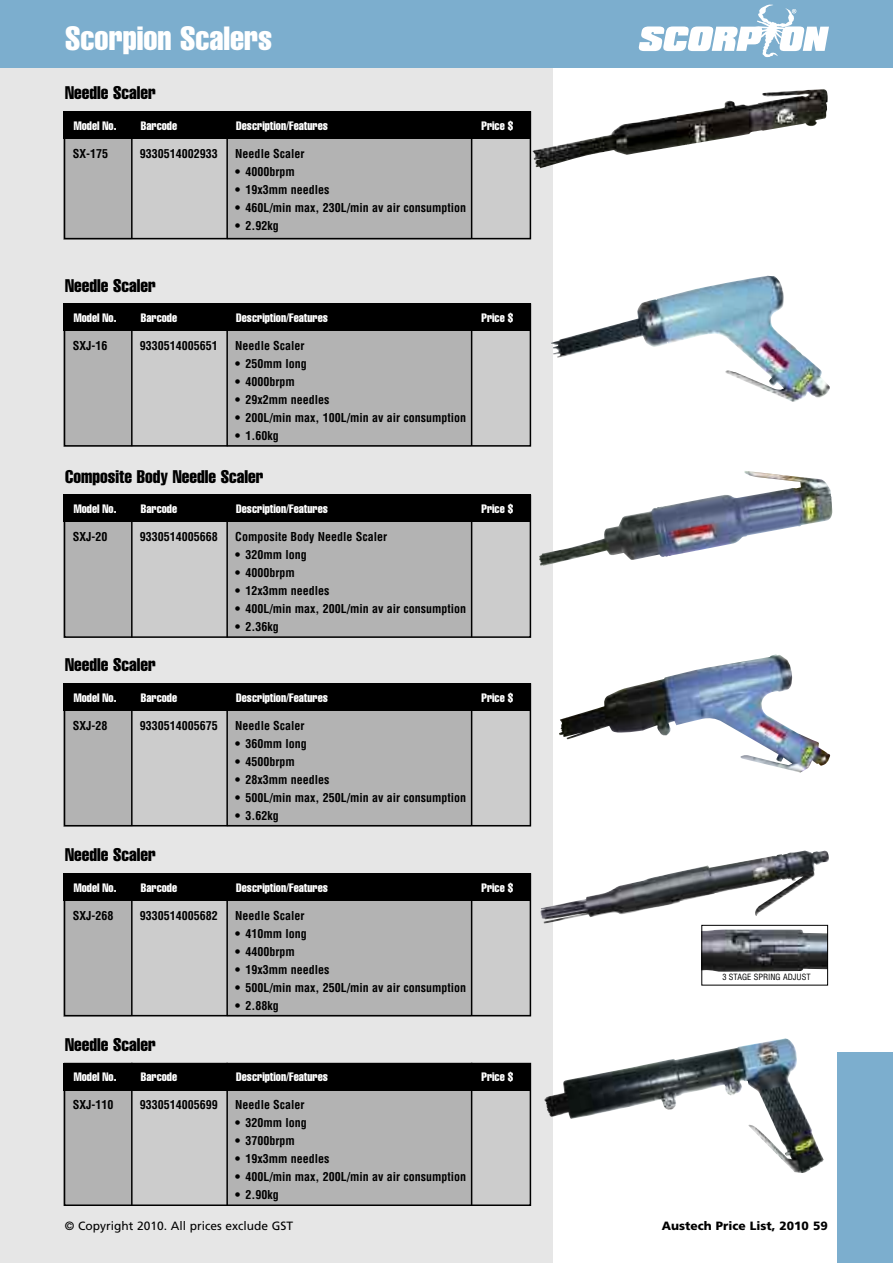
<style>
.page{position:relative;width:893px;height:1263px;background:#fff}
.page>*{position:absolute;margin:0;border:0;box-sizing:border-box;transform-origin:0 0}
.t1{font:extra-condensed 33px "Helvetica";color:#fff}
.t2{font:extra-condensed 18px "Helvetica";color:#000}
.t3{font:700 condensed 12px "Helvetica";color:#000}
.t4{font:extra-condensed 12px "Helvetica";color:#fff}
.t5{font:12px "Frutiger";color:#000}
.t6{font:900 12px "Frutiger";color:#000}
.t7{font:condensed 8.4px "Helvetica";color:#000}
</style>
<div class="page">
<div style="left:0;top:68px;width:552px;height:1195px;background:#e6e6e6"></div>
<div style="left:0;top:0;width:893px;height:68px;background:#7caece"></div>
<img style="left:757px;top:5px;width:37px;height:52px">
<svg style="left:779px;top:26px;width:50px;height:25px"></svg>
<svg style="left:638px;top:26px;width:125px;height:25px"></svg>
<svg style="left:792px;top:9px;width:4px;height:4px"></svg>
<img style="left:551px;top:276px;width:279px;height:126px">
<img style="left:539px;top:471px;width:293px;height:95px">
<img style="left:559px;top:654px;width:271px;height:118px">
<img style="left:540px;top:850px;width:289px;height:73px">
<img style="left:703px;top:929px;width:123px;height:43px">
<div style="left:701px;top:925px;width:127px;height:60px;border:1px solid #000"></div>
<img style="left:544px;top:1038px;width:280px;height:135px">
<div style="left:64px;top:139px;width:68px;height:100px;background:#b3b3b3"></div>
<div style="left:227px;top:139px;width:245px;height:100px;background:#b3b3b3"></div>
<div style="left:132px;top:139px;width:95px;height:100px;background:#ccc"></div>
<div style="left:472px;top:139px;width:59px;height:100px;background:#ccc"></div>
<div style="left:64px;top:111px;width:467px;height:128px;border:2px solid #000"></div>
<div style="left:64px;top:111px;width:467px;height:28px;background:#000"></div>
<hr style="left:131px;top:111px;width:2px;height:128px;background:#000">
<hr style="left:226px;top:111px;width:2px;height:128px;background:#000">
<hr style="left:471px;top:111px;width:1px;height:128px;background:#000">
<div style="left:64px;top:331px;width:68px;height:116px;background:#b3b3b3"></div>
<div style="left:227px;top:331px;width:245px;height:116px;background:#b3b3b3"></div>
<div style="left:132px;top:331px;width:95px;height:116px;background:#ccc"></div>
<div style="left:472px;top:331px;width:59px;height:116px;background:#ccc"></div>
<div style="left:64px;top:303px;width:467px;height:144px;border:2px solid #000"></div>
<div style="left:64px;top:303px;width:467px;height:28px;background:#000"></div>
<hr style="left:131px;top:303px;width:2px;height:143px;background:#000">
<hr style="left:226px;top:303px;width:2px;height:143px;background:#000">
<hr style="left:471px;top:303px;width:1px;height:143px;background:#000">
<div style="left:64px;top:522px;width:68px;height:116px;background:#b3b3b3"></div>
<div style="left:227px;top:522px;width:245px;height:116px;background:#b3b3b3"></div>
<div style="left:132px;top:522px;width:95px;height:116px;background:#ccc"></div>
<div style="left:472px;top:522px;width:59px;height:116px;background:#ccc"></div>
<div style="left:64px;top:495px;width:467px;height:143px;border:2px solid #000"></div>
<div style="left:64px;top:495px;width:467px;height:27px;background:#000"></div>
<hr style="left:131px;top:495px;width:2px;height:142px;background:#000">
<hr style="left:226px;top:495px;width:2px;height:142px;background:#000">
<hr style="left:471px;top:495px;width:1px;height:142px;background:#000">
<div style="left:64px;top:711px;width:68px;height:115px;background:#b3b3b3"></div>
<div style="left:227px;top:711px;width:245px;height:115px;background:#b3b3b3"></div>
<div style="left:132px;top:711px;width:95px;height:115px;background:#ccc"></div>
<div style="left:472px;top:711px;width:59px;height:115px;background:#ccc"></div>
<div style="left:64px;top:683px;width:467px;height:143px;border:2px solid #000"></div>
<div style="left:64px;top:683px;width:467px;height:28px;background:#000"></div>
<hr style="left:131px;top:683px;width:2px;height:143px;background:#000">
<hr style="left:226px;top:683px;width:2px;height:143px;background:#000">
<hr style="left:471px;top:683px;width:1px;height:143px;background:#000">
<div style="left:64px;top:901px;width:68px;height:115px;background:#b3b3b3"></div>
<div style="left:227px;top:901px;width:245px;height:115px;background:#b3b3b3"></div>
<div style="left:132px;top:901px;width:95px;height:115px;background:#ccc"></div>
<div style="left:472px;top:901px;width:59px;height:115px;background:#ccc"></div>
<div style="left:64px;top:873px;width:467px;height:143px;border:2px solid #000"></div>
<div style="left:64px;top:873px;width:467px;height:28px;background:#000"></div>
<hr style="left:131px;top:873px;width:2px;height:143px;background:#000">
<hr style="left:226px;top:873px;width:2px;height:143px;background:#000">
<hr style="left:471px;top:873px;width:1px;height:143px;background:#000">
<div style="left:64px;top:1090px;width:68px;height:116px;background:#b3b3b3"></div>
<div style="left:227px;top:1090px;width:245px;height:116px;background:#b3b3b3"></div>
<div style="left:132px;top:1090px;width:95px;height:116px;background:#ccc"></div>
<div style="left:472px;top:1090px;width:59px;height:116px;background:#ccc"></div>
<div style="left:64px;top:1063px;width:467px;height:143px;border:2px solid #000"></div>
<div style="left:64px;top:1063px;width:467px;height:27px;background:#000"></div>
<hr style="left:131px;top:1063px;width:2px;height:143px;background:#000">
<hr style="left:226px;top:1063px;width:2px;height:143px;background:#000">
<hr style="left:471px;top:1063px;width:1px;height:142px;background:#000">
<img style="left:533px;top:89px;width:295px;height:79px">
<div style="left:838px;top:1052px;width:55px;height:211px;background:#7caece"></div>
<h1 class="t1" style="left:65px;top:27px;width:209px">Scorpion Scalers</h1>
<h2 class="t2" style="left:65px;top:87px;width:92px">Needle Scaler</h2>
<p class="t4" style="left:74px;top:121px;width:44px">Model No.</p>
<p class="t4" style="left:141px;top:121px;width:38px">Barcode</p>
<p class="t4" style="left:236px;top:121px;width:93px">Description/Features</p>
<p class="t4" style="left:481px;top:121px;width:33px">Price $</p>
<p class="t3" style="left:73px;top:147px;width:37px">SX-175</p>
<p class="t3" style="left:140px;top:147px;width:79px">9330514002933</p>
<p class="t3" style="left:235px;top:147px;width:71px">Needle Scaler</p>
<p class="t3" style="left:235px;top:165px;width:61px">• 4000brpm</p>
<p class="t3" style="left:235px;top:183px;width:96px">• 19x3mm needles</p>
<p class="t3" style="left:235px;top:201px;width:232px">• 460L/min max, 230L/min av air consumption</p>
<p class="t3" style="left:235px;top:219px;width:45px">• 2.92kg</p>
<h2 class="t2" style="left:65px;top:279px;width:92px">Needle Scaler</h2>
<p class="t4" style="left:74px;top:313px;width:44px">Model No.</p>
<p class="t4" style="left:141px;top:313px;width:38px">Barcode</p>
<p class="t4" style="left:236px;top:313px;width:93px">Description/Features</p>
<p class="t4" style="left:481px;top:313px;width:33px">Price $</p>
<p class="t3" style="left:73px;top:339px;width:36px">SXJ-16</p>
<p class="t3" style="left:140px;top:339px;width:79px">9330514005651</p>
<p class="t3" style="left:235px;top:339px;width:71px">Needle Scaler</p>
<p class="t3" style="left:235px;top:357px;width:73px">• 250mm long</p>
<p class="t3" style="left:235px;top:375px;width:61px">• 4000brpm</p>
<p class="t3" style="left:235px;top:393px;width:96px">• 29x2mm needles</p>
<p class="t3" style="left:235px;top:411px;width:232px">• 200L/min max, 100L/min av air consumption</p>
<p class="t3" style="left:235px;top:429px;width:45px">• 1.60kg</p>
<h2 class="t2" style="left:65px;top:470px;width:200px">Composite Body Needle Scaler</h2>
<p class="t4" style="left:74px;top:505px;width:44px">Model No.</p>
<p class="t4" style="left:141px;top:505px;width:38px">Barcode</p>
<p class="t4" style="left:236px;top:505px;width:93px">Description/Features</p>
<p class="t4" style="left:481px;top:505px;width:33px">Price $</p>
<p class="t3" style="left:73px;top:530px;width:36px">SXJ-20</p>
<p class="t3" style="left:140px;top:530px;width:79px">9330514005668</p>
<p class="t3" style="left:235px;top:530px;width:153px">Composite Body Needle Scaler</p>
<p class="t3" style="left:235px;top:548px;width:73px">• 320mm long</p>
<p class="t3" style="left:235px;top:566px;width:61px">• 4000brpm</p>
<p class="t3" style="left:235px;top:584px;width:96px">• 12x3mm needles</p>
<p class="t3" style="left:235px;top:602px;width:232px">• 400L/min max, 200L/min av air consumption</p>
<p class="t3" style="left:235px;top:620px;width:45px">• 2.36kg</p>
<h2 class="t2" style="left:65px;top:658px;width:92px">Needle Scaler</h2>
<p class="t4" style="left:74px;top:693px;width:44px">Model No.</p>
<p class="t4" style="left:141px;top:693px;width:38px">Barcode</p>
<p class="t4" style="left:236px;top:693px;width:93px">Description/Features</p>
<p class="t4" style="left:481px;top:693px;width:33px">Price $</p>
<p class="t3" style="left:73px;top:719px;width:36px">SXJ-28</p>
<p class="t3" style="left:140px;top:719px;width:79px">9330514005675</p>
<p class="t3" style="left:235px;top:719px;width:71px">Needle Scaler</p>
<p class="t3" style="left:235px;top:737px;width:73px">• 360mm long</p>
<p class="t3" style="left:235px;top:755px;width:61px">• 4500brpm</p>
<p class="t3" style="left:235px;top:773px;width:96px">• 28x3mm needles</p>
<p class="t3" style="left:235px;top:791px;width:232px">• 500L/min max, 250L/min av air consumption</p>
<p class="t3" style="left:235px;top:809px;width:45px">• 3.62kg</p>
<h2 class="t2" style="left:65px;top:848px;width:92px">Needle Scaler</h2>
<p class="t4" style="left:74px;top:883px;width:44px">Model No.</p>
<p class="t4" style="left:141px;top:883px;width:38px">Barcode</p>
<p class="t4" style="left:236px;top:883px;width:93px">Description/Features</p>
<p class="t4" style="left:481px;top:883px;width:33px">Price $</p>
<p class="t3" style="left:73px;top:909px;width:42px">SXJ-268</p>
<p class="t3" style="left:140px;top:909px;width:80px">9330514005682</p>
<p class="t3" style="left:235px;top:909px;width:71px">Needle Scaler</p>
<p class="t3" style="left:235px;top:927px;width:73px">• 410mm long</p>
<p class="t3" style="left:235px;top:945px;width:61px">• 4400brpm</p>
<p class="t3" style="left:235px;top:963px;width:96px">• 19x3mm needles</p>
<p class="t3" style="left:235px;top:981px;width:232px">• 500L/min max, 250L/min av air consumption</p>
<p class="t3" style="left:235px;top:999px;width:45px">• 2.88kg</p>
<h2 class="t2" style="left:65px;top:1038px;width:92px">Needle Scaler</h2>
<p class="t4" style="left:74px;top:1073px;width:44px">Model No.</p>
<p class="t4" style="left:141px;top:1073px;width:38px">Barcode</p>
<p class="t4" style="left:236px;top:1073px;width:93px">Description/Features</p>
<p class="t4" style="left:481px;top:1073px;width:33px">Price $</p>
<p class="t3" style="left:73px;top:1098px;width:42px">SXJ-110</p>
<p class="t3" style="left:140px;top:1098px;width:80px">9330514005699</p>
<p class="t3" style="left:235px;top:1098px;width:71px">Needle Scaler</p>
<p class="t3" style="left:235px;top:1116px;width:73px">• 320mm long</p>
<p class="t3" style="left:235px;top:1134px;width:61px">• 3700brpm</p>
<p class="t3" style="left:235px;top:1152px;width:96px">• 19x3mm needles</p>
<p class="t3" style="left:235px;top:1170px;width:232px">• 400L/min max, 200L/min av air consumption</p>
<p class="t3" style="left:235px;top:1188px;width:45px">• 2.90kg</p>
<p class="t7" style="left:722px;top:972px;width:90px">3 STAGE SPRING ADJUST</p>
<p class="t5" style="left:65px;top:1221px;width:230px">© Copyright 2010. All prices exclude GST</p>
<p class="t6" style="left:662px;top:1221px;width:167px">Austech Price List, 2010 59</p>
</div>
